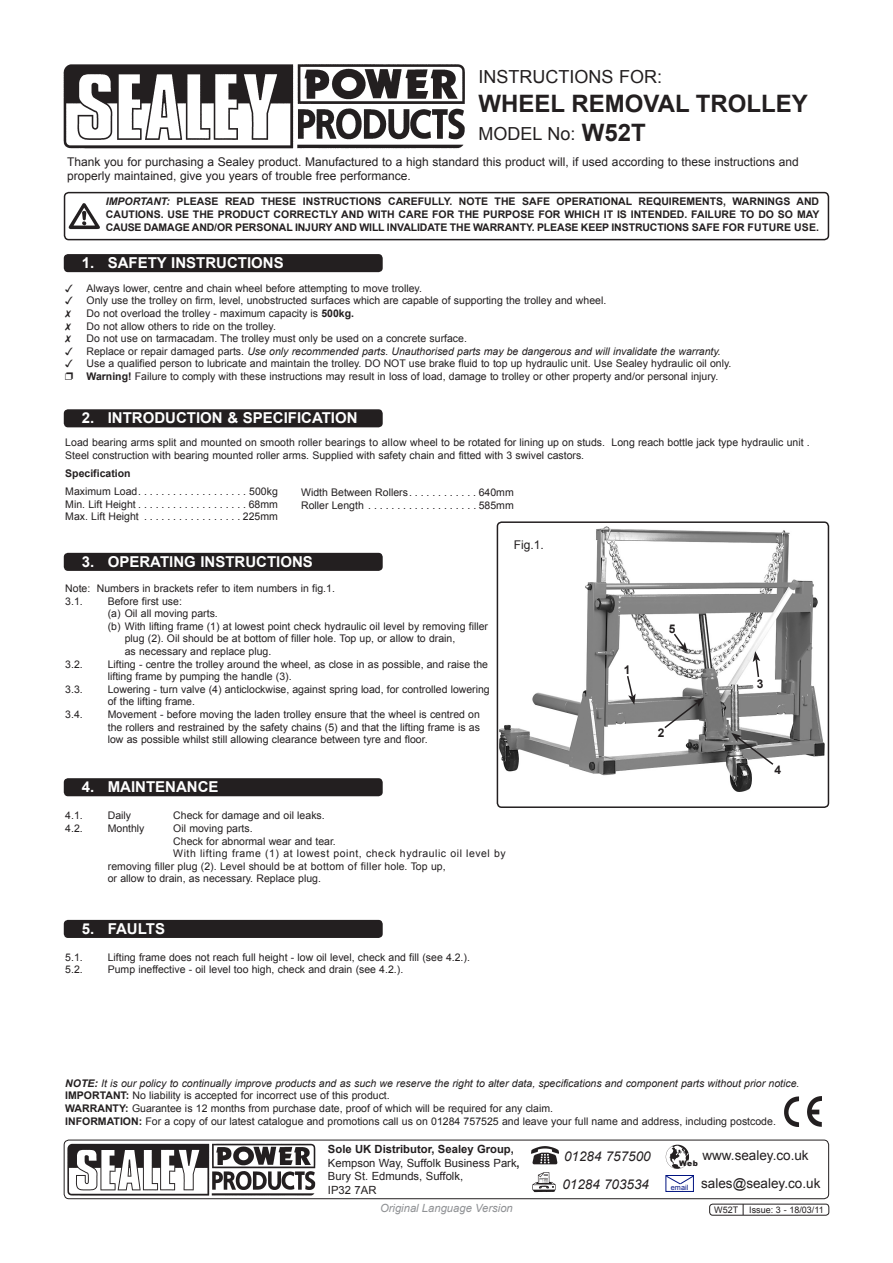
<style>
.page{position:relative;width:893px;height:1263px;background:#fff}
.page>*{position:absolute;margin:0;border:0;box-sizing:border-box;transform-origin:0 0}
.t1{font:700 24px "Arial";color:#231f20}
.t2{font:18px "Arial";color:#231f20}
.Chapter_Header{font:700 15px "Arial";color:#fff}
.t3{font:13.5px "Arial";color:#231f20}
.t4{font:italic 13.5px "Arial";color:#231f20}
.t5{font:12px/14.4px "Arial";color:#231f20}
.t6{font:700 12px "Arial";color:#231f20}
.t7{font:11.25px/13.5px "Arial";color:#231f20}
.t8{font:italic 11.25px "Arial";color:#8f9194}
.t9{font:10.5px/12.6px "Arial";color:#231f20}
.t10{font:700 10.5px/12.6px "Arial";letter-spacing:-.005em;color:#231f20;text-align:justify}
.t11{font:italic 10.5px "Arial";color:#231f20}
.t12{font:9px "Arial";color:#231f20}
.t13{font:900 7.65px "Arial";color:#231f20}
.t14{font:7.35px "Arial";color:#001381}
.s1{font-weight:700;font-size:24px}
.s2{font-style:italic}
.s3{font-weight:700}
.s4{font-style:normal}
</style>
<div class="page">
<img style="left:64px;top:64px;width:401px;height:84px">
<div style="left:64px;top:254px;width:319px;height:18px;background:#231f20;border-radius:4px"></div>
<div style="left:64px;top:192px;width:765px;height:48px;border:2px solid #231f20;border-radius:4px"></div>
<img style="left:68px;top:203px;width:32px;height:27px">
<div style="left:64px;top:409px;width:319px;height:18px;background:#231f20;border-radius:4px"></div>
<img style="left:500px;top:527px;width:324px;height:264px">
<div style="left:497px;top:521px;width:332px;height:287px;border:2px solid #231f20;border-radius:4px"></div>
<div style="left:64px;top:553px;width:319px;height:18px;background:#231f20;border-radius:4px"></div>
<div style="left:64px;top:778px;width:319px;height:18px;background:#231f20;border-radius:4px"></div>
<div style="left:64px;top:920px;width:319px;height:18px;background:#231f20;border-radius:4px"></div>
<svg style="left:626px;top:674px;width:10px;height:31px"></svg>
<svg style="left:753px;top:651px;width:7px;height:28px"></svg>
<svg style="left:663px;top:697px;width:41px;height:33px"></svg>
<svg style="left:731px;top:733px;width:44px;height:33px"></svg>
<svg style="left:672px;top:632px;width:16px;height:21px"></svg>
<div style="left:64px;top:1140px;width:765px;height:59px;border:1px solid #231f20;border-radius:5px"></div>
<img style="left:67px;top:1143px;width:249px;height:53px">
<img style="left:784px;top:1096px;width:38px;height:30px">
<img style="left:532px;top:1172px;width:24px;height:21px">
<img style="left:531px;top:1147px;width:27px;height:18px">
<img style="left:664px;top:1144px;width:26px;height:26px;border-radius:13px">
<div style="left:665px;top:1175px;width:29px;height:17px;border:1px solid #001381"></div>
<svg style="left:665px;top:1175px;width:29px;height:10px"></svg>
<div style="left:709px;top:1204px;width:120px;height:11px;border:1px solid #231f20;border-radius:3px"></div>
<p class="t2" style="left:479px;top:65px;width:185px">Instructions for:</p>
<p class="t1" style="left:479px;top:88px;width:331px">WHEEL REMOVAL TROLLEY</p>
<p class="t2" style="left:479px;top:122px;width:169px">MODEL No: <span class="s1">W52T</span></p>
<p class="t5" style="left:67px;top:154px;width:733px">Thank you for purchasing a Sealey product. Manufactured to a high standard this product will, if used according to these instructions and properly maintained, give you years of trouble free performance.</p>
<p class="t10" style="left:106px;top:196px;width:715px"><span class="s2">IMPORTANT:</span> PLEASE READ THESE INSTRUCTIONS CAREFULLY. NOTE THE SAFE OPERATIONAL REQUIREMENTS, WARNINGS AND CAUTIONS. USE THE PRODUCT CORRECTLY AND WITH CARE FOR THE PURPOSE FOR WHICH IT IS INTENDED. FAILURE TO DO SO MAY CAUSE DAMAGE AND/OR PERSONAL INJURY AND WILL INVALIDATE THE WARRANTY. PLEASE KEEP INSTRUCTIONS SAFE FOR FUTURE USE.</p>
<p class="Chapter_Header" style="left:82px;top:253px;width:204px">1. SAFETY INSTRUCTIONS</p>
<p class="t9" style="left:87px;top:282px;width:337px">Always lower, centre and chain wheel before attempting to move trolley.</p>
<p class="t9" style="left:87px;top:294px;width:521px">Only use the trolley on firm, level, unobstructed surfaces which are capable of supporting the trolley and wheel.</p>
<p class="t9" style="left:87px;top:307px;width:269px">Do not overload the trolley - maximum capacity is <span class="s3">500kg.</span></p>
<p class="t9" style="left:87px;top:320px;width:191px">Do not allow others to ride on the trolley.</p>
<p class="t9" style="left:87px;top:332px;width:382px">Do not use on tarmacadam. The trolley must only be used on a concrete surface.</p>
<p class="t11" style="left:87px;top:344px;width:636px"><span class="s4">Replace or repair damaged parts.</span> Use only recommended parts. Unauthorised parts may be dangerous and will invalidate the warranty.</p>
<p class="t9" style="left:87px;top:357px;width:306px">Use a qualified person to lubricate and maintain the trolley. DO NOT</p>
<p class="t9" style="left:409px;top:357px;width:324px">use brake fluid to top up hydraulic unit. Use Sealey hydraulic oil only.</p>
<p class="t9" style="left:87px;top:370px;width:633px"><span class="s3">Warning!</span> Failure to comply with these instructions may result in loss of load, damage to trolley or other property and/or personal injury.</p>
<p class="Chapter_Header" style="left:82px;top:408px;width:277px">2. INTRODUCTION &amp; SPECIFICATION</p>
<p class="t9" style="left:65px;top:436px;width:746px">Load bearing arms split and mounted on smooth roller bearings to allow wheel to be rotated for lining up on studs. Long reach bottle jack type hydraulic unit .<br>Steel construction with bearing mounted roller arms. Supplied with safety chain and fitted with 3 swivel castors.</p>
<p class="t9" style="left:65px;top:485px;width:77px">Maximum Load ...................</p>
<p class="t9" style="left:249px;top:485px;width:30px">500kg</p>
<p class="t9" style="left:65px;top:498px;width:77px">Min. Lift Height ..................</p>
<p class="t9" style="left:249px;top:498px;width:31px">68mm</p>
<p class="t9" style="left:65px;top:510px;width:78px">Max. Lift Height .................</p>
<p class="t9" style="left:243px;top:510px;width:37px">225mm</p>
<p class="t10" style="left:65px;top:468px;width:67px">Specification</p>
<p class="t9" style="left:301px;top:486px;width:112px">Width Between Rollers ...........</p>
<p class="t9" style="left:479px;top:486px;width:37px">640mm</p>
<p class="t9" style="left:301px;top:499px;width:67px">Roller Length ...................</p>
<p class="t9" style="left:479px;top:499px;width:37px">585mm</p>
<p class="Chapter_Header" style="left:82px;top:552px;width:49px">3. Operating</p>
<p class="Chapter_Header" style="left:200px;top:552px;width:15px">Instructions</p>
<p class="t9" style="left:65px;top:582px;width:271px">Note: N umbers in brackets refer to item numbers in fig.1.</p>
<p class="t9" style="left:65px;top:595px;width:19px">3.1.</p>
<p class="t9" style="left:108px;top:595px;width:76px">Before first use:</p>
<p class="t9" style="left:108px;top:607px;width:112px">(a) Oil all moving parts.</p>
<p class="t9" style="left:125px;top:620px;width:365px;text-indent:-17px">(b) With lifting frame (1) at lowest point check hydraulic oil level by removing filler plug (2). Oil should be at bottom of filler hole. Top up, or allow to drain,<br>as necessary and replace plug.</p>
<p class="t9" style="left:65px;top:658px;width:19px">3.2.</p>
<p class="t9" style="left:108px;top:658px;width:382px">Lifting - centre the trolley around the wheel, as close in as possible, and raise the lifting frame by pumping the handle (3).</p>
<p class="t9" style="left:65px;top:683px;width:19px">3.3.</p>
<p class="t9" style="left:108px;top:683px;width:383px">Lowering - turn valve (4) anticlockwise, against spring load, for controlled lowering of the lifting frame.</p>
<p class="t9" style="left:65px;top:708px;width:19px">3.4.</p>
<p class="t9" style="left:108px;top:708px;width:374px;text-align:justify">Movement - before moving the laden trolley ensure that the wheel is centred on the rollers and restrained by the safety chains (5) and that the lifting frame is as low as possible whilst still allowing clearance between tyre and floor.</p>
<p class="Chapter_Header" style="left:82px;top:777px;width:138px">4. MAINTENANCE</p>
<p class="t9" style="left:65px;top:809px;width:19px">4.1.</p>
<p class="t9" style="left:108px;top:809px;width:49px">Daily C</p>
<p class="t9" style="left:181px;top:809px;width:145px">heck for damage and oil leaks.</p>
<p class="t9" style="left:65px;top:822px;width:19px">4.2.</p>
<p class="t9" style="left:108px;top:822px;width:56px">Monthly O</p>
<p class="t9" style="left:181px;top:822px;width:73px">il moving parts.</p>
<p class="t9" style="left:65px;top:835px;width:30px">C</p>
<p class="t9" style="left:181px;top:835px;width:156px">heck for abnormal wear and tear.</p>
<p class="t9" style="left:108px;top:847px;width:399px;text-indent:65px">With lifting frame (1) at lowest point, check hydraulic oil level by removing filler plug (2). Level should be at bottom of filler hole. Top up,<br>or allow to drain, as necessary. Replace plug.</p>
<p class="t5" style="left:514px;top:538px;width:32px">Fig.1.</p>
<p class="Chapter_Header" style="left:82px;top:919px;width:85px">5. FAULTS</p>
<p class="t9" style="left:65px;top:951px;width:19px">5.1.</p>
<p class="t9" style="left:108px;top:951px;width:364px">Lifting frame does not reach full height - low oil level, check and fill (see 4.2.).</p>
<p class="t9" style="left:65px;top:963px;width:19px">5.2.</p>
<p class="t9" style="left:108px;top:963px;width:297px">Pump ineffective - oil level too high, check and drain (see 4.2.).</p>
<p class="t6" style="left:624px;top:662px;width:8px">1</p>
<p class="t6" style="left:669px;top:621px;width:8px">5</p>
<p class="t6" style="left:658px;top:725px;width:8px">2</p>
<p class="t6" style="left:757px;top:675px;width:8px">3</p>
<p class="t6" style="left:774px;top:761px;width:8px">4</p>
<p class="t11" style="left:65px;top:1076px;width:736px"><span class="s3">NOTE:</span> It is our policy to continually improve products and as such we reserve the right to alter data, specifications and component parts without prior notice.</p>
<p class="t9" style="left:65px;top:1089px;width:326px"><span class="s3">IMPORTANT:</span> No liability is accepted for incorrect use of this product.</p>
<p class="t9" style="left:65px;top:1102px;width:489px"><span class="s3">WARRANTY:</span> Guarantee is 12 months from purchase date, proof of which will be required for any claim.</p>
<p class="t9" style="left:65px;top:1115px;width:712px"><span class="s3">INFORMATION:</span> For a copy of our latest catalogue and promotions call us on 01284 757525 and leave your full name and address, including postcode.</p>
<p class="t4" style="left:564px;top:1147px;width:88px">01284 757500</p>
<p class="t4" style="left:562px;top:1175px;width:88px">01284 703534</p>
<p class="t3" style="left:701px;top:1175px;width:121px">sales@sealey.co.uk</p>
<p class="t7" style="left:328px;top:1142px;width:193px"><span class="s3">Sole UK Distributor, Sealey Group,<br></span>Kempson Way, Suffolk Business Park<span class="s3">,<br></span>Bury St. Edmunds, Suffolk,</p>
<p class="t7" style="left:328px;top:1183px;width:49px">IP32 7AR</p>
<p class="t3" style="left:702px;top:1146px;width:108px">www.sealey.co.uk</p>
<p class="t13" style="left:679px;top:1158px;width:20px">Web</p>
<p class="t14" style="left:671px;top:1182px;width:19px">email</p>
<p class="t8" style="left:380px;top:1201px;width:134px">Original Language Version</p>
<p class="t12" style="left:714px;top:1204px;width:111px">W52T Issue: 3 - 18/03/11</p>
</div>
